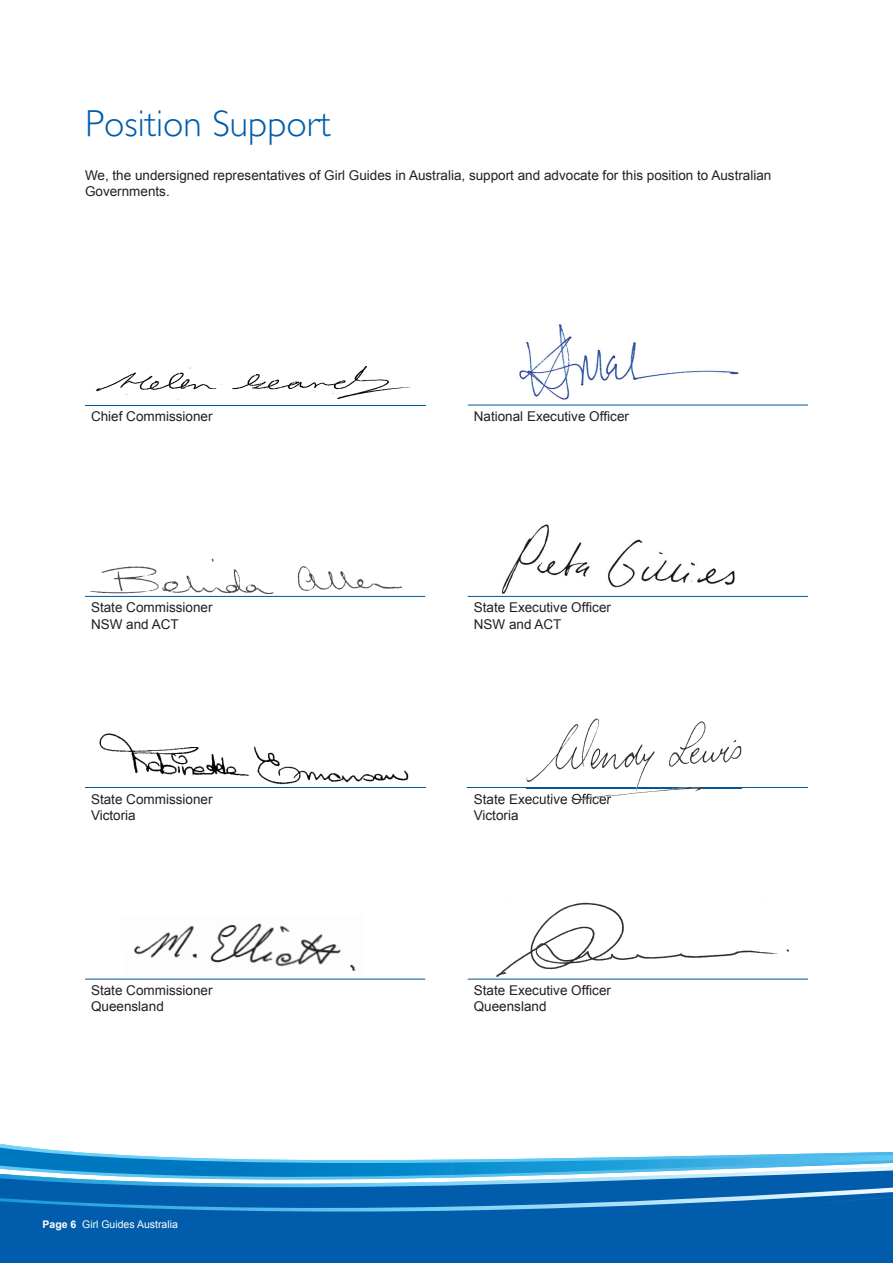
<style>
.page{position:relative;width:893px;height:1263px;background:#fff}
.page>*{position:absolute;margin:0;border:0;box-sizing:border-box;transform-origin:0 0}
.t1{font:300 37.5px "Gill Sans";color:#015dab}
.t2{font:13.5px/16.5px "Arial";color:#231f20}
.t3{font:10.5px "Arial";color:#fff}
.s1{font-weight:700}
</style>
<div class="page">
<div style="left:0;top:1221px;width:893px;height:42px;background:#015dab"></div>
<hr style="left:0;top:1219px;width:893px;height:2px;background:#015dab">
<svg style="left:0;top:1190px;width:893px;height:29px;background:#126cb4"></svg>
<svg style="left:0;top:1144px;width:893px;height:46px"></svg>
<svg style="left:759px;top:1196px;width:134px;height:13px;background:#1068b1"></svg>
<hr style="left:85px;top:405px;width:340px;height:1px;background:#015897">
<hr style="left:468px;top:405px;width:340px;height:1px;background:#015897">
<hr style="left:85px;top:596px;width:340px;height:1px;background:#015897">
<hr style="left:468px;top:596px;width:340px;height:1px;background:#015897">
<hr style="left:85px;top:787px;width:340px;height:1px;background:#015897">
<hr style="left:468px;top:787px;width:340px;height:1px;background:#015897">
<hr style="left:85px;top:979px;width:340px;height:1px;background:#015897">
<hr style="left:468px;top:979px;width:340px;height:1px;background:#015897">
<img style="left:90px;top:559px;width:312px;height:35px">
<img style="left:99px;top:733px;width:310px;height:52px">
<img style="left:527px;top:718px;width:214px;height:80px">
<img style="left:527px;top:787px;width:214px;height:1px">
<img style="left:527px;top:794px;width:84px;height:6px">
<img style="left:134px;top:923px;width:222px;height:48px">
<img style="left:496px;top:901px;width:293px;height:76px">
<img style="left:95px;top:365px;width:315px;height:35px">
<img style="left:519px;top:324px;width:220px;height:76px">
<img style="left:501px;top:525px;width:234px;height:68px">
<h1 class="t1" style="left:85px;top:102px;width:247px">Position Support</h1>
<p class="t2" style="left:85px;top:167px;width:688px">We, the undersigned representatives of Girl Guides in Australia, support and advocate for this position to Australian<br>Governments.</p>
<p class="t2" style="left:91px;top:408px;width:123px">Chief Commissioner</p>
<p class="t2" style="left:474px;top:408px;width:157px">National Executive Officer</p>
<p class="t2" style="left:91px;top:599px;width:123px">State Commissioner<br>NSW and ACT</p>
<p class="t2" style="left:474px;top:599px;width:139px">State Executive Officer<br>NSW and ACT</p>
<p class="t2" style="left:91px;top:791px;width:123px">State Commissioner<br>Victoria</p>
<p class="t2" style="left:474px;top:791px;width:139px">State Executive Officer<br>Victoria</p>
<p class="t2" style="left:91px;top:982px;width:123px">State Commissioner<br>Queensland</p>
<p class="t2" style="left:474px;top:982px;width:139px">State Executive Officer<br>Queensland</p>
<p class="t3" style="left:43px;top:1218px;width:137px"><span class="s1">Page 6</span> Girl Guides Australia</p>
</div>
